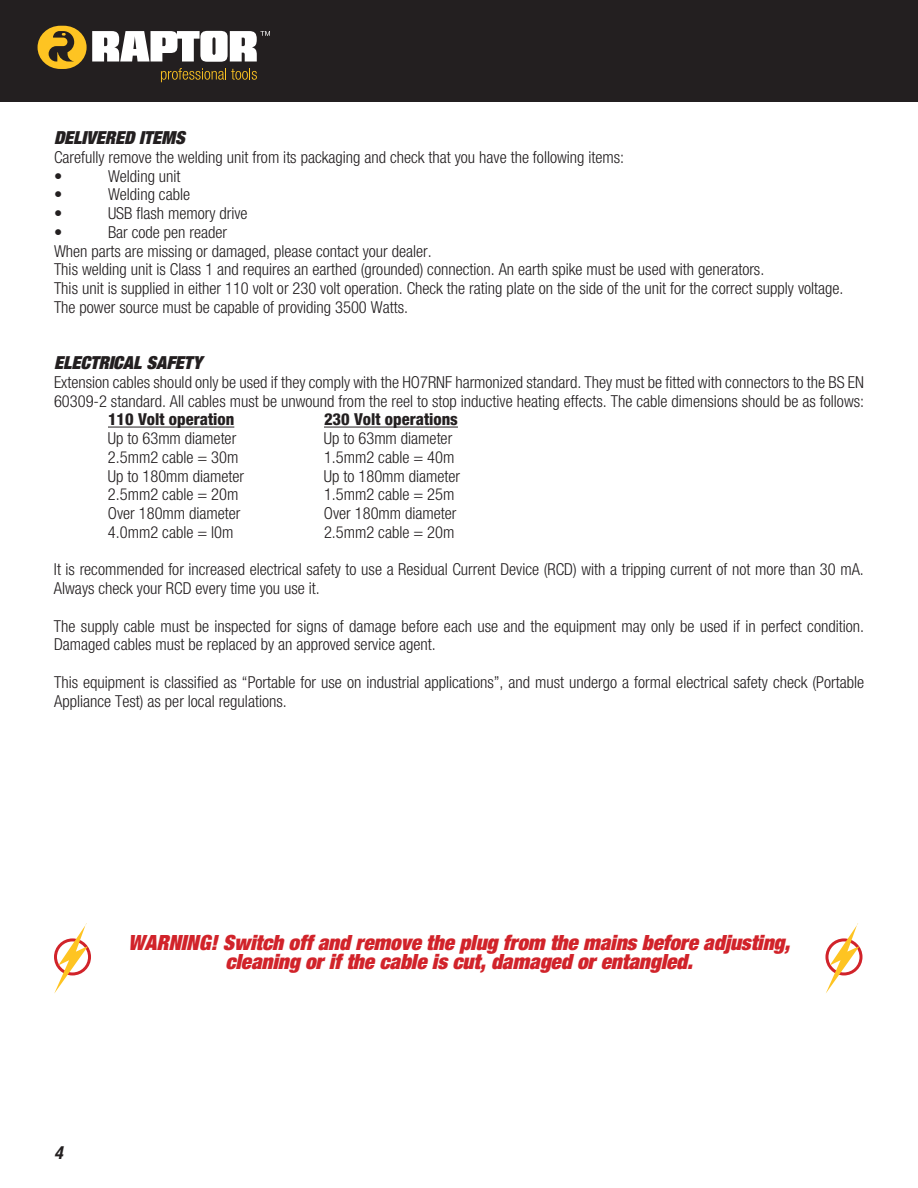
<style>
.page{position:relative;width:918px;height:1188px;background:#fff}
.page>*{position:absolute;margin:0;border:0;box-sizing:border-box;transform-origin:0 0}
.t1{font:italic 900 expanded 21px/18.8px "Helvetica Neue";color:#d1232a;text-align:center}
.t2{font:italic 900 expanded 18px "Helvetica Neue";color:#231f20}
.t3{font:italic 700 condensed 18px "Helvetica Neue";color:#231f20}
.t4{font:300 condensed 16.5px/18.8px "Helvetica Neue";color:#231f20}
.t5{font:800 condensed 16.5px "Helvetica Neue";color:#231f20}
</style>
<div class="page">
<hr style="left:108px;top:427px;width:126px;height:1px;background:#231f20">
<hr style="left:324px;top:427px;width:134px;height:1px;background:#231f20">
<div style="left:0;top:0;width:918px;height:102px;background:#231f20"></div>
<svg style="left:38px;top:26px;width:232px;height:56px"></svg>
<div style="left:825px;top:938px;width:37px;height:37px;border:3px solid #d1232a;border-radius:50%"></div>
<svg style="left:826px;top:923px;width:34px;height:70px"></svg>
<div style="left:54px;top:938px;width:37px;height:37px;border:3px solid #d1232a;border-radius:50%"></div>
<svg style="left:54px;top:923px;width:34px;height:70px"></svg>
<p class="t2" style="left:54px;top:126px;width:132px">DELIVERED ITEMS</p>
<p class="t4" style="left:54px;top:148px;width:572px">Carefully remove the welding unit from its packaging and check that you have the following items: •</p>
<p class="t4" style="left:108px;top:166px;width:74px">Welding unit</p>
<p class="t4" style="left:54px;top:185px;width:10px">•</p>
<p class="t4" style="left:108px;top:185px;width:84px">Welding cable</p>
<p class="t4" style="left:54px;top:204px;width:10px">•</p>
<p class="t4" style="left:108px;top:204px;width:141px">USB flash memory drive</p>
<p class="t4" style="left:54px;top:223px;width:10px">•</p>
<p class="t4" style="left:54px;top:223px;width:791px;text-indent:54px">Bar code pen reader<br>When parts are missing or damaged, please contact your dealer.<br>This welding unit is Class 1 and requires an earthed (grounded) connection. An earth spike must be used with generators.<br>This unit is supplied in either 110 volt or 230 volt operation. Check the rating plate on the side of the unit for the correct supply voltage.<br>The power source must be capable of providing 3500 Watts.</p>
<p class="t2" style="left:54px;top:351px;width:150px">ELECTRICAL SAFETY</p>
<p class="t4" style="left:54px;top:373px;width:812px">Extension cables should only be used if they comply with the HO7RNF harmonized standard. They must be fitted with connectors to the BS EN<br>60309-2 standard. All cables must be unwound from the reel to stop inductive heating effects. The cable dimensions should be as follows:</p>
<p class="t5" style="left:108px;top:409px;width:128px">110 Volt operation</p>
<p class="t5" style="left:324px;top:409px;width:135px">230 Volt operations</p>
<p class="t4" style="left:108px;top:429px;width:130px">Up to 63mm diameter</p>
<p class="t4" style="left:324px;top:429px;width:130px">Up to 63mm diameter</p>
<p class="t4" style="left:108px;top:448px;width:132px">2.5mm2 cable = 30m</p>
<p class="t4" style="left:324px;top:448px;width:132px">1.5mm2 cable = 40m</p>
<p class="t4" style="left:108px;top:466px;width:138px">Up to 180mm diameter</p>
<p class="t4" style="left:324px;top:466px;width:138px">Up to 180mm diameter</p>
<p class="t4" style="left:108px;top:485px;width:132px">2.5mm2 cable = 20m</p>
<p class="t4" style="left:324px;top:485px;width:132px">1.5mm2 cable = 25m</p>
<p class="t4" style="left:108px;top:504px;width:134px">Over 180mm diameter</p>
<p class="t4" style="left:324px;top:504px;width:134px">Over 180mm diameter</p>
<p class="t4" style="left:108px;top:523px;width:127px">4.0mm2 cable = l0m</p>
<p class="t4" style="left:324px;top:523px;width:132px">2.5mm2 cable = 20m</p>
<p class="t4" style="left:54px;top:560px;width:812px">It is recommended for increased electrical safety to use a Residual Current Device (RCD) with a tripping current of not more than 30 mA.<br>Always check your RCD every time you use it.</p>
<p class="t4" style="left:54px;top:616px;width:812px">The supply cable must be inspected for signs of damage before each use and the equipment may only be used if in perfect condition.<br>Damaged cables must be replaced by an approved service agent.</p>
<p class="t4" style="left:54px;top:673px;width:812px">This equipment is classified as “Portable for use on industrial applications”, and must undergo a formal electrical safety check (Portable<br>Appliance Test) as per local regulations.</p>
<p class="t1" style="left:128px;top:933px;width:664px">WARNING ! Switch off and remove the plug from the mains before adjusting, cleaning or if the cable is cut, damaged or entangled.</p>
<p class="t3" style="left:54px;top:1141px;width:10px">4</p>
</div>
